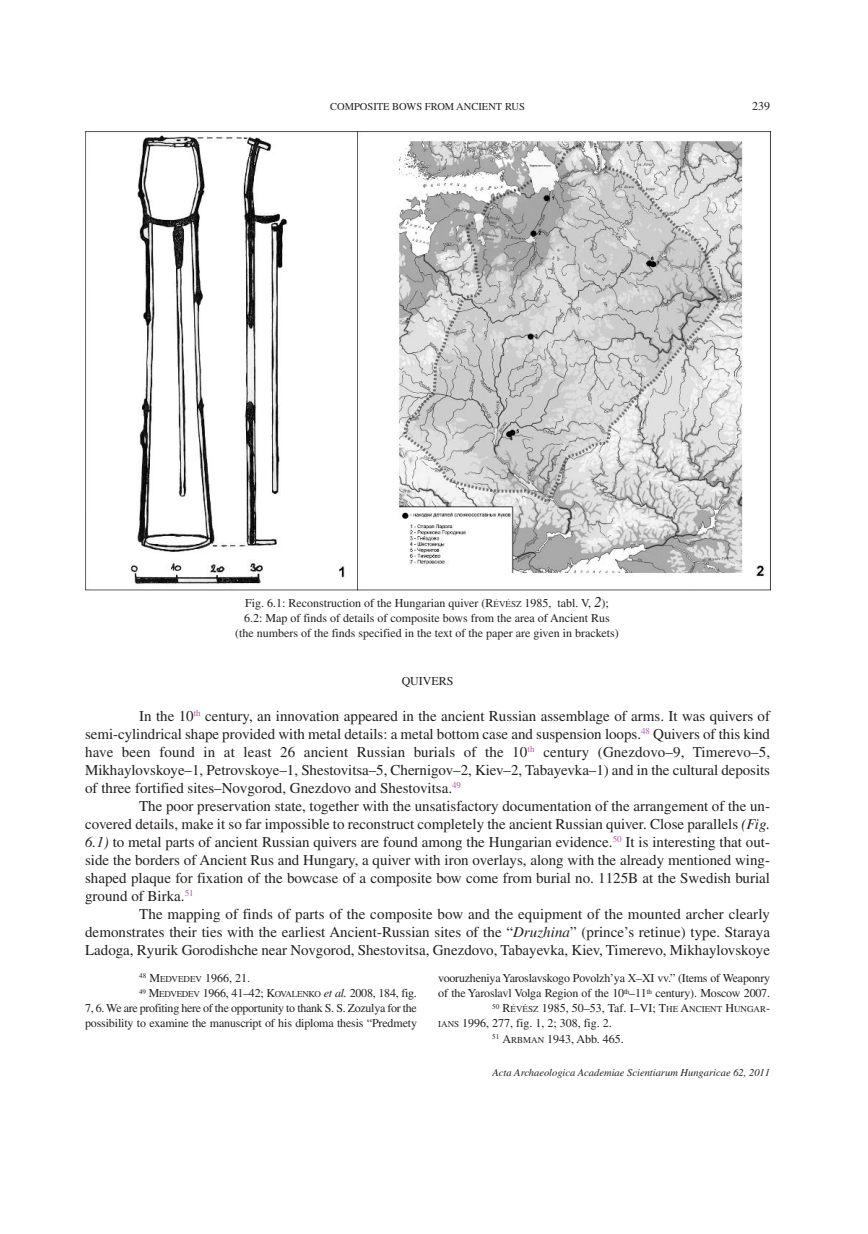
<style>
.page{position:relative;width:868px;height:1234px;background:#fff}
.page>*{position:absolute;margin:0;border:0;box-sizing:border-box;transform-origin:0 0}
.t1{font:15px/18px "Times AH";color:#231f20;text-align:justify}
.t2{font:12px/15px "Times AH";letter-spacing:-.015em;color:#231f20;text-align:center}
.t3{font:10.5px "Times AH Italic";color:#231f20}
.t4{font:10.5px "Times AH";color:#231f20}
.s1{font-size:9px}
.s2{font-family:"Times AH Italic";font-size:15px}
.s3{font-family:"Times AH Italic"}
</style>
<div class="page">
<img style="left:86px;top:132px;width:684px;height:458px">
<p class="t4" style="left:330px;top:100px;width:196px">COMPOSITE BOWS FROM ANCIENT RUS</p>
<p class="t2" style="left:752px;top:98px;width:19px">239</p>
<p class="t2" style="left:235px;top:595px;width:385px">Fig. 6.1: Reconstruction of the Hungarian quiver (R<span class="s1">ÉVÉSZ</span> 1985, tabl. V, <span class="s2">2</span>);<br>6.2: Map of finds of details of composite bows from the area of Ancient Rus (the numbers of the finds specified in the text of the paper are given in brackets)</p>
<p class="t2" style="left:401px;top:672px;width:53px">QUIVERS</p>
<p class="t1" style="left:85px;top:706px;width:686px;text-indent:54px">In the 10<sup>th</sup> century, an innovation appeared in the ancient Russian assemblage of arms. It was quivers of semi-cylindrical shape provided with metal details: a metal bottom case and suspension loops.<sup>48</sup> Quivers of this kind have been found in at least 26 ancient Russian burials of the 10<sup>th</sup> century (Gnezdovo–9, Timerevo–5, Mikhaylovskoye–1, Petrovskoye–1, Shestovitsa–5, Chernigov–2, Kiev–2, Tabayevka–1) and in the cultural deposits of three fortified sites–Novgorod, Gnezdovo and Shestovitsa.<sup>49</sup></p>
<p class="t1" style="left:85px;top:796px;width:686px;text-indent:54px">The poor preservation state, together with the unsatisfactory documentation of the arrangement of the un&shy;covered details, make it so far impossible to reconstruct completely the ancient Russian quiver. Close parallels <span class="s3">(Fig.<br>6.1)</span> to metal parts of ancient Russian quivers are found among the Hungarian evidence.<sup>50</sup> It is interesting that out&shy;side the borders of Ancient Rus and Hungary, a quiver with iron overlays, along with the already mentioned wing&shy;shaped plaque for fixation of the bowcase of a composite bow come from burial no. 1125B at the Swedish burial ground of Birka.<sup>51</sup></p>
<p class="t1" style="left:85px;top:904px;width:686px;text-indent:54px">The mapping of finds of parts of the composite bow and the equipment of the mounted archer clearly demonstrates their ties with the earliest Ancient-Russian sites of the “<span class="s3">Druzhina</span>” (prince’s retinue) type. Staraya Ladoga, Ryurik Gorodishche near Novgorod, Shestovitsa, Gnezdovo, Tabayevka, Kiev, Timerevo, Mikhaylovskoye</p>
<p class="t2" style="left:139px;top:970px;width:112px"><sup>48</sup> M<span class="s1">EDVEDEV</span> 1966, 21.</p>
<p class="t2" style="left:139px;top:985px;width:279px"><sup>49</sup> M<span class="s1">EDVEDEV</span> 1966, 41–42; K<span class="s1">OVALENKO</span> <span class="s3">et al.</span> 2008, 184, fig.</p>
<p class="t2" style="left:85px;top:1000px;width:333px">7, 6. We are profiting here of the opportunity to thank S. S. Zozulya for the</p>
<p class="t2" style="left:85px;top:1015px;width:333px">possibility to examine the manuscript of his diploma thesis “Predmety</p>
<p class="t2" style="left:438px;top:970px;width:333px">vooruzheniya Yaroslavskogo Povolzh’ya X–XI vv.” (Items of Weaponry</p>
<p class="t2" style="left:438px;top:985px;width:333px">of the Yaroslavl Volga Region of the 10<sup>th</sup>–11<sup>th</sup> century). Moscow 2007.</p>
<p class="t2" style="left:492px;top:1000px;width:279px"><sup>50</sup> R<span class="s1">ÉVÉSZ</span> 1985, 50–53, Taf. I–VI; T<span class="s1">HE</span> A<span class="s1">NCIENT</span> H<span class="s1">UNGAR</span>-</p>
<p class="t2" style="left:438px;top:1015px;width:175px"><span class="s1">IANS</span> 1996, 277, fig. 1, 2; 308, fig. 2.</p>
<p class="t2" style="left:492px;top:1030px;width:133px"><sup>51</sup> A<span class="s1">RBMAN</span> 1943, Abb. 465.</p>
<p class="t3" style="left:492px;top:1065px;width:279px">Acta Archaeologica Academiae Scientiarum Hungaricae 62, 2011</p>
</div>
